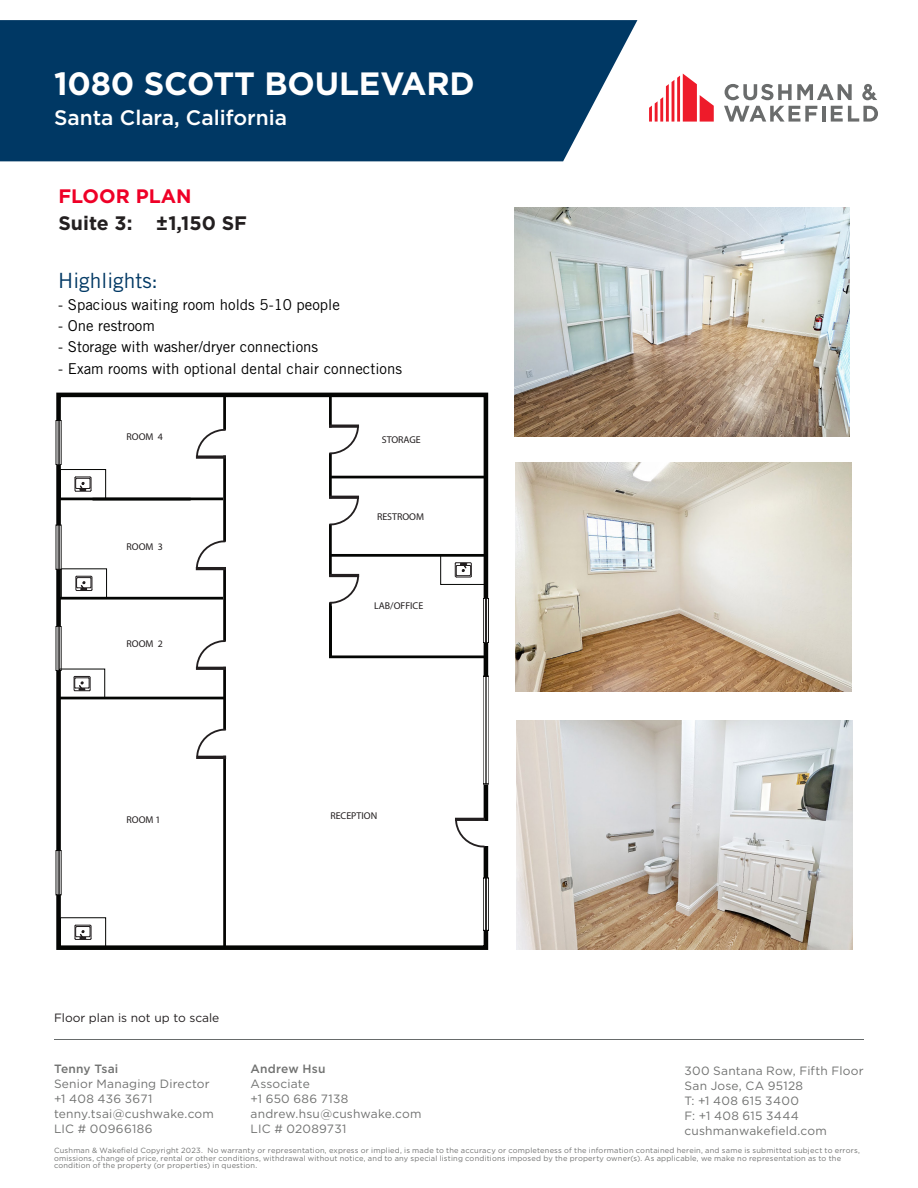
<style>
.page{position:relative;width:918px;height:1188px;background:#fff}
.page>*{position:absolute;margin:0;border:0;box-sizing:border-box;transform-origin:0 0}
.t1{font:700 32.25px "Gotham";letter-spacing:-.005em;color:#fff}
.t2{font:700 21px/34.5px "Gotham";color:#231f20;text-align:center}
.t3{font:500 21px "Gotham";color:#fff}
.headline{font:21px "Trade Gothic LT Std";color:#003864}
.headline-2{font:700 19.5px "Gotham";color:#231f20}
.Section_Head_-_red{font:700 19.5px "Gotham";color:#ef0027}
.headline-3{font:15px "Trade Gothic LT Std";color:#000}
.t4{font:12px/15px "Gotham";letter-spacing:.02em;color:#717271}
.headline-4{font:12px "Gotham";color:#231f20}
.t5{font:500 12px "Gotham";letter-spacing:.02em;color:#717271}
.t6{font:900 9.9px "Gotham";color:#231f20}
.t7{font:7.5px/7.5px "Gotham";letter-spacing:.025em;color:#717271}
</style>
<div class="page">
<img style="left:514px;top:207px;width:336px;height:229px">
<img style="left:515px;top:463px;width:336px;height:229px">
<img style="left:516px;top:720px;width:336px;height:229px">
<div style="left:56px;top:393px;width:432px;height:557px;border:5px solid #040503"></div>
<hr style="left:59px;top:597px;width:164px;height:3px;background:#040503">
<hr style="left:330px;top:554px;width:156px;height:3px;background:#040503">
<hr style="left:330px;top:476px;width:156px;height:2px;background:#040503">
<hr style="left:59px;top:697px;width:166px;height:2px;background:#040503">
<svg style="left:329px;top:610px;width:160px;height:50px"></svg>
<hr style="left:329px;top:611px;width:3px;height:45px;background:#040503">
<hr style="left:329px;top:603px;width:3px;height:47px;background:#040503">
<hr style="left:223px;top:395px;width:3px;height:35px;background:#040503">
<hr style="left:223px;top:456px;width:3px;height:85px;background:#040503">
<hr style="left:223px;top:567px;width:3px;height:74px;background:#040503">
<hr style="left:223px;top:667px;width:3px;height:62px;background:#040503">
<hr style="left:329px;top:524px;width:3px;height:53px;background:#040503">
<hr style="left:329px;top:453px;width:3px;height:45px;background:#040503">
<hr style="left:329px;top:395px;width:3px;height:33px;background:#040503">
<hr style="left:223px;top:756px;width:3px;height:192px;background:#040503">
<svg style="left:440px;top:554px;width:47px;height:31px"></svg>
<hr style="left:58px;top:420px;width:1px;height:45px;background:#060504">
<hr style="left:59px;top:420px;width:1px;height:45px;background:#060504">
<div style="left:483px;top:598px;width:6px;height:45px;border:1px solid #060504"></div>
<hr style="left:485px;top:598px;width:1px;height:45px;background:#060504">
<hr style="left:486px;top:598px;width:1px;height:45px;background:#060504">
<hr style="left:485px;top:676px;width:1px;height:108px;background:#060504">
<hr style="left:486px;top:676px;width:1px;height:108px;background:#060504">
<div style="left:483px;top:878px;width:6px;height:53px;border:1px solid #060504"></div>
<hr style="left:485px;top:878px;width:1px;height:52px;background:#060504">
<hr style="left:486px;top:878px;width:1px;height:52px;background:#060504">
<hr style="left:58px;top:525px;width:1px;height:44px;background:#060504">
<hr style="left:59px;top:525px;width:1px;height:44px;background:#060504">
<hr style="left:58px;top:626px;width:1px;height:45px;background:#060504">
<hr style="left:59px;top:626px;width:1px;height:45px;background:#060504">
<hr style="left:58px;top:850px;width:1px;height:45px;background:#060504">
<hr style="left:59px;top:850px;width:1px;height:45px;background:#060504">
<svg style="left:196px;top:729px;width:30px;height:30px"></svg>
<svg style="left:196px;top:640px;width:30px;height:30px"></svg>
<svg style="left:196px;top:540px;width:30px;height:30px"></svg>
<svg style="left:196px;top:429px;width:30px;height:30px"></svg>
<svg style="left:329px;top:425px;width:30px;height:29px"></svg>
<svg style="left:329px;top:496px;width:30px;height:29px"></svg>
<svg style="left:329px;top:574px;width:30px;height:30px"></svg>
<div style="left:483px;top:821px;width:6px;height:25px;background:#fff"></div>
<svg style="left:455px;top:818px;width:30px;height:30px"></svg>
<hr style="left:59px;top:498px;width:164px;height:2px;background:#040503">
<svg style="left:59px;top:469px;width:48px;height:29px"></svg>
<svg style="left:59px;top:917px;width:48px;height:31px"></svg>
<svg style="left:59px;top:668px;width:47px;height:29px"></svg>
<svg style="left:60px;top:568px;width:47px;height:29px"></svg>
<div style="left:0;top:20px;width:637px;height:141px;background:#003864"></div>
<svg style="left:649px;top:74px;width:65px;height:48px"></svg>
<hr style="left:822px;top:106px;width:4px;height:16px;background:#6a6c6c">
<svg style="left:831px;top:106px;width:47px;height:16px"></svg>
<svg style="left:724px;top:84px;width:128px;height:16px"></svg>
<svg style="left:724px;top:106px;width:93px;height:16px"></svg>
<svg style="left:862px;top:84px;width:15px;height:16px"></svg>
<hr style="left:54px;top:1039px;width:810px;height:1px;background:#676b6b">
<h1 class="t1" style="left:54px;top:63px;width:422px">1080 SCOTT BOULEVARD</h1>
<h2 class="t3" style="left:54px;top:106px;width:235px">Santa Clara, California</h2>
<p class="Section_Head_-_red" style="left:58px;top:183px;width:135px">FLOOR PLAN</p>
<p class="headline-2" style="left:58px;top:210px;width:190px">Suite 3: ±1,150 SF</p>
<p class="headline" style="left:58px;top:268px;width:101px">Highlights:</p>
<p class="headline-3" style="left:58px;top:295px;width:283px">- Spacious waiting room holds 5-10 people</p>
<p class="headline-3" style="left:58px;top:316px;width:98px">- One restroom</p>
<p class="headline-3" style="left:58px;top:337px;width:261px">- Storage with washer/dryer connections</p>
<p class="headline-3" style="left:58px;top:360px;width:345px">- Exam rooms with optional dental chair connections</p>
<p class="t2" style="left:132px;top:297px;width:288px">1080 SCOTT BLVD SUITE 3 ±1,150 SF</p>
<p class="t6" style="left:127px;top:431px;width:38px">ROOM 4</p>
<p class="t6" style="left:127px;top:541px;width:38px">ROOM 3</p>
<p class="t6" style="left:127px;top:638px;width:38px">ROOM 2</p>
<p class="t6" style="left:127px;top:813px;width:36px">ROOM 1</p>
<p class="t6" style="left:382px;top:433px;width:41px">STORAGE</p>
<p class="t6" style="left:377px;top:511px;width:49px">RESTROOM</p>
<p class="t6" style="left:374px;top:600px;width:51px">LAB/OFFICE</p>
<p class="t6" style="left:330px;top:810px;width:48px">RECEPTION</p>
<p class="headline-4" style="left:54px;top:1010px;width:167px">Floor plan is not up to scale</p>
<h3 class="t5" style="left:54px;top:1062px;width:66px">Tenny Tsai</h3>
<h3 class="t4" style="left:54px;top:1076px;width:161px">Senior Managing Director +1 408 436 3671 tenny.tsai@cushwake.com<br>LIC # 00966186</h3>
<h3 class="t5" style="left:251px;top:1062px;width:77px">Andrew Hsu</h3>
<h3 class="t4" style="left:251px;top:1076px;width:172px">Associate<br>+1 650 686 7138 andrew.hsu@cushwake.com<br>LIC # 02089731</h3>
<h3 class="t4" style="left:685px;top:1063px;width:181px">300 Santana Row, Fifth Floor<br>San Jose, CA 95128<br>T: +1 408 615 3400<br>F: +1 408 615 3444 cushmanwakefield.com</h3>
<p class="t7" style="left:54px;top:1147px;width:807px">Cushman &amp; Wakefield Copyright 2023. No warranty or representation, express or implied, is made to the accuracy or completeness of the information contained herein, and same is submitted subject to errors, omissions, change of price, rental or other conditions, withdrawal without notice, and to any special listing conditions imposed by the property owner(s). As applicable, we make no representation as to the condition of the property (or properties) in question.</p>
</div>
